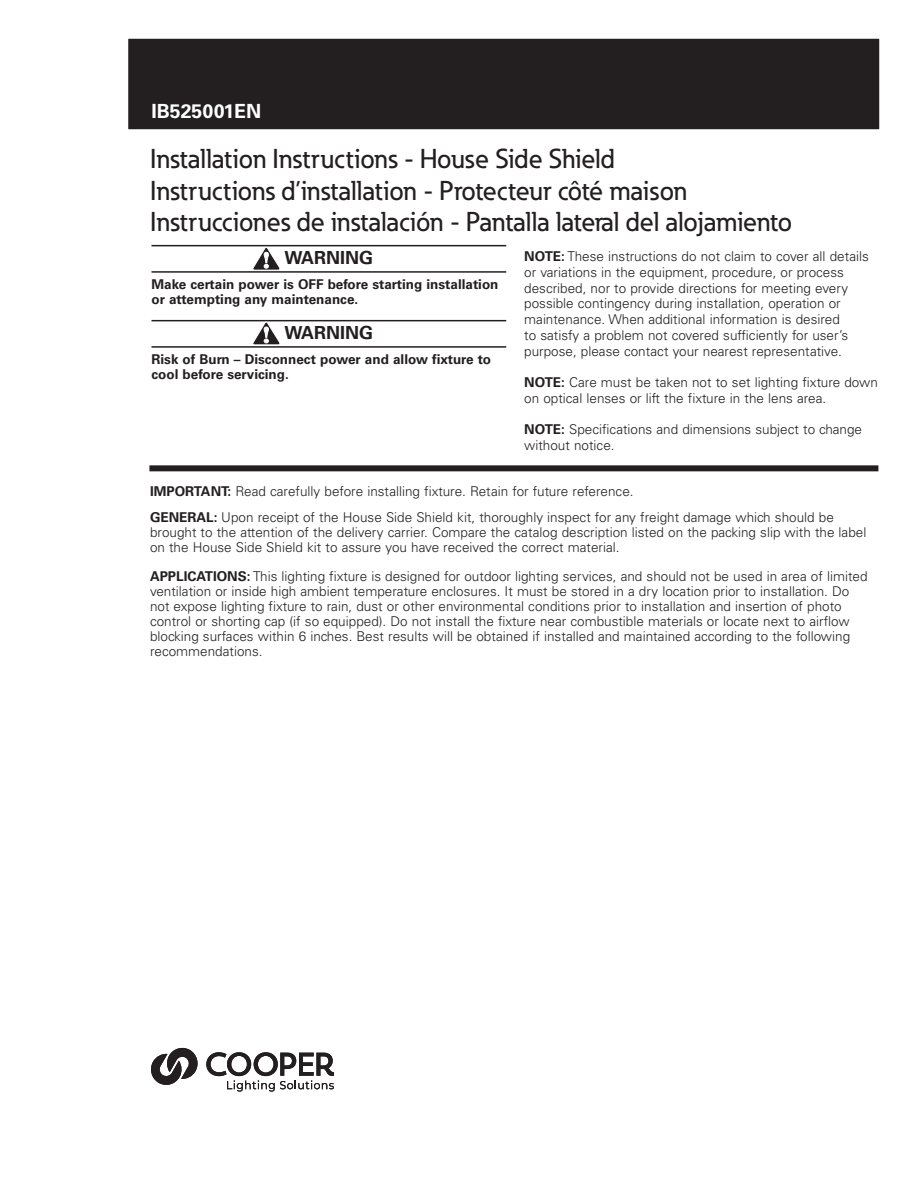
<style>
.page{position:relative;width:918px;height:1188px;background:#fff}
.page>*{position:absolute;margin:0;border:0;box-sizing:border-box;transform-origin:0 0}
._00_Manual_Title_EN{font:500 27px "Eaton";color:#231f20}
._00_Manual_Title_FR{font:500 27px "Eaton";color:#231f20}
.t1{font:700 19.5px "Univers LT Std";color:#fff}
._08_Alert_Head{font:700 18px "Univers LT Std";color:#231f20}
._08_Caution_Importan{font:300 13.5px/15.8px "Univers LT Std";color:#231f20}
._02_Body{font:300 13.5px/15px "Univers LT Std";color:#231f20}
._08_Warning_Voltage{font:700 13.5px/15px "Univers LT Std";color:#231f20}
.s1{font-weight:700}
</style>
<div class="page">
<div style="left:129px;top:39px;width:750px;height:90px;background:#231f20"></div>
<div style="left:149px;top:465px;width:729px;height:6px;background:#231f20"></div>
<hr style="left:152px;top:245px;width:354px;height:1px;background:#231f20">
<hr style="left:152px;top:271px;width:354px;height:2px;background:#231f20">
<hr style="left:152px;top:320px;width:354px;height:1px;background:#231f20">
<hr style="left:152px;top:346px;width:354px;height:2px;background:#231f20">
<svg style="left:252px;top:322px;width:28px;height:23px"></svg>
<svg style="left:253px;top:247px;width:27px;height:24px"></svg>
<svg style="left:151px;top:1047px;width:47px;height:38px"></svg>
<svg style="left:206px;top:1052px;width:128px;height:40px"></svg>
<h2 class="t1" style="left:152px;top:100px;width:111px">IB525001EN</h2>
<p class="_00_Manual_Title_EN" style="left:150px;top:143px;width:466px">Installation Instructions - House Side Shield</p>
<p class="_00_Manual_Title_FR" style="left:150px;top:174px;width:539px">Instructions d’installation - Protecteur côté maison</p>
<p class="_00_Manual_Title_EN" style="left:150px;top:206px;width:644px">Instrucciones de instalación - Pantalla lateral del alojamiento</p>
<p class="_08_Alert_Head" style="left:285px;top:248px;width:90px">WARNING</p>
<p class="_08_Warning_Voltage" style="left:152px;top:277px;width:349px">Make certain power is OFF before starting installation or attempting any maintenance.</p>
<p class="_08_Alert_Head" style="left:285px;top:323px;width:90px">WARNING</p>
<p class="_08_Warning_Voltage" style="left:152px;top:352px;width:341px">Risk of Burn – Disconnect power and allow fixture to cool before servicing.</p>
<p class="_08_Caution_Importan" style="left:524px;top:249px;width:346px"><span class="s1">NOTE:</span> These instructions do not claim to cover all details or variations in the equipment, procedure, or process described, nor to provide directions for meeting every possible contingency during installation, operation or maintenance. When additional information is desired<br>to satisfy a problem not covered sufficiently for user’s purpose, please contact your nearest representative.</p>
<p class="_08_Caution_Importan" style="left:524px;top:375px;width:355px"><span class="s1">NOTE:</span> Care must be taken not to set lighting fixture down on optical lenses or lift the fixture in the lens area.</p>
<p class="_08_Caution_Importan" style="left:524px;top:422px;width:339px"><span class="s1">NOTE:</span> Specifications and dimensions subject to change without notice.</p>
<p class="_08_Caution_Importan" style="left:150px;top:483px;width:485px"><span class="s1">IMPORTANT:</span> Read carefully before installing fixture. Retain for future reference.</p>
<p class="_02_Body" style="left:150px;top:509px;width:718px"><span class="s1">GENERAL:</span> Upon receipt of the House Side Shield kit, thoroughly inspect for any freight damage which should be brought to the attention of the delivery carrier. Compare the catalog description listed on the packing slip with the label on the House Side Shield kit to assure you have received the correct material.</p>
<p class="_08_Caution_Importan" style="left:150px;top:569px;width:719px;line-height:15px"><span class="s1">APPLICATIONS:</span> This lighting fixture is designed for outdoor lighting services, and should not be used in area of limited ventilation or inside high ambient temperature enclosures. It must be stored in a dry location prior to installation. Do not expose lighting fixture to rain, dust or other environmental conditions prior to installation and insertion of photo control or shorting cap (if so equipped). Do not install the fixture near combustible materials or locate next to airflow blocking surfaces within 6 inches. Best results will be obtained if installed and maintained according to the following recommendations.</p>
</div>
